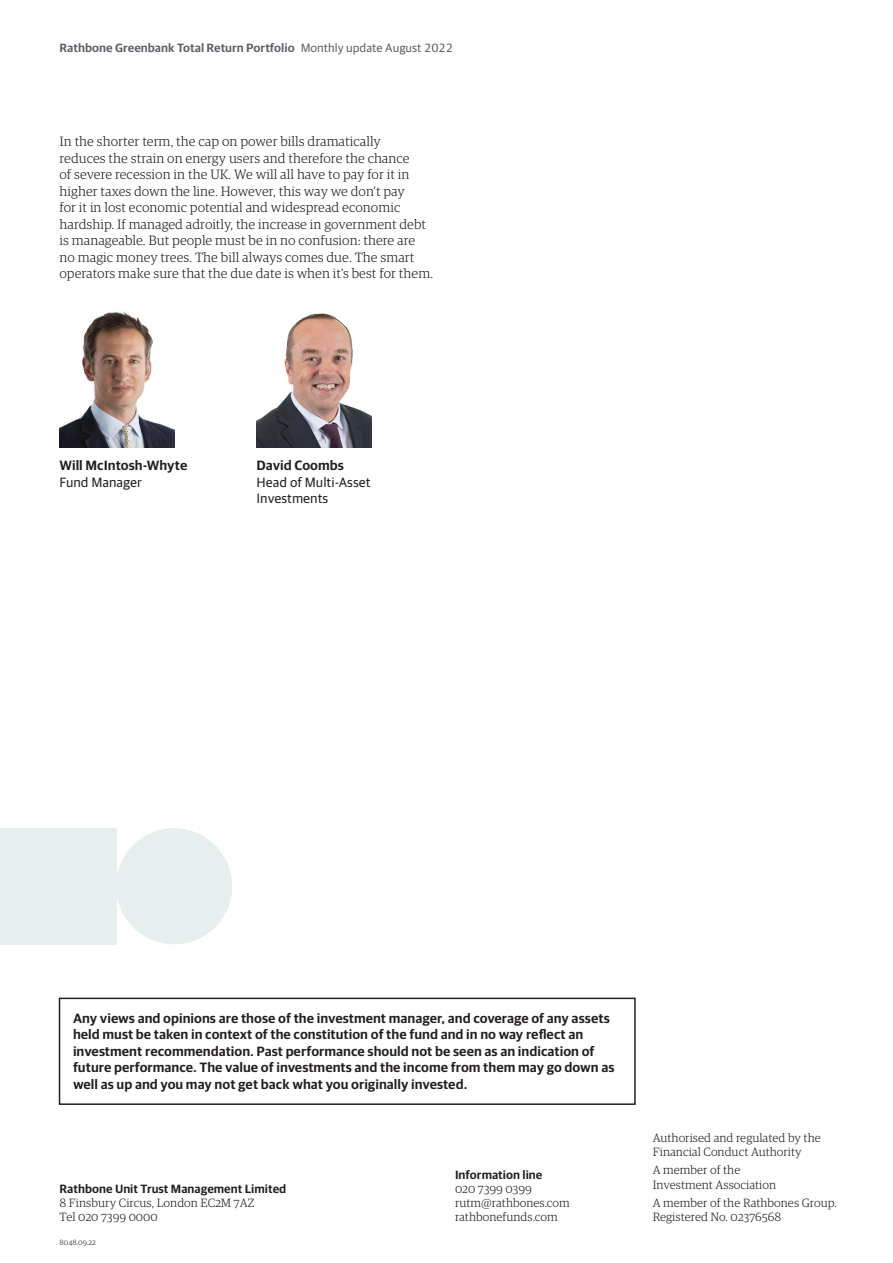
<style>
.page{position:relative;width:893px;height:1263px;background:#fff}
.page>*{position:absolute;margin:0;border:0;box-sizing:border-box;transform-origin:0 0}
.Body_text_9_11{font:300 13.5px/16.5px "Guardian RTB Egyp";color:#231f20}
.Advice_box_text{font:600 13.5px/16.5px "Guardian RTB Sans";color:#231f20}
.Body_text_9_11-2{font:13.5px/16.5px "Guardian RTB Sans";color:#231f20}
.Body_text_9_11-3{font:600 13.5px "Guardian RTB Sans";color:#231f20}
.t1{font:300 12px/14.2px "Guardian RTB Egyp";color:#231f20}
.t2{font:600 12px "Guardian RTB Sans";color:#5d6067}
.t3{font:600 12px "Guardian RTB Sans";color:#231f20}
.t4{font:300 7.5px "Guardian RTB Egyp";color:#231f20}
.s1{font-weight:400}
</style>
<div class="page">
<div style="left:116px;top:828px;width:116px;height:116px;background:#e6eeee;border-radius:50%"></div>
<div style="left:0;top:828px;width:116px;height:116px;background:#e6eeee"></div>
<div style="left:59px;top:998px;width:577px;height:107px;border:2px solid #231f20"></div>
<img style="left:257px;top:313px;width:114px;height:134px">
<img style="left:60px;top:311px;width:114px;height:136px">
<p class="t2" style="left:60px;top:39px;width:395px">Rathbone Greenbank Total Return Portfolio <span class="s1">Monthly update August 2022</span></p>
<p class="Body_text_9_11" style="left:60px;top:132px;width:375px">In the shorter term, the cap on power bills dramatically<br>reduces the strain on energy users and therefore the chance<br>of severe recession in the UK. We will all have to pay for it in higher taxes down the line. However, this way we don’t pay<br>for it in lost economic potential and widespread economic hardship. If managed adroitly, the increase in government debt is manageable. But people must be in no confusion: there are no magic money trees. The bill always comes due. The smart operators make sure that the due date is when it’s best for them.</p>
<p class="Body_text_9_11-3" style="left:60px;top:456px;width:129px">Will McIntosh-Whyte</p>
<p class="Body_text_9_11-2" style="left:60px;top:473px;width:84px">Fund Manager</p>
<p class="Body_text_9_11-3" style="left:257px;top:456px;width:89px">David Coombs</p>
<p class="Body_text_9_11-2" style="left:257px;top:473px;width:116px">Head of Multi-Asset<br>Investments</p>
<p class="Advice_box_text" style="left:73px;top:1008px;width:543px">Any views and opinions are those of the investment manager, and coverage of any assets held must be taken in context of the constitution of the fund and in no way reflect an investment recommendation. Past performance should not be seen as an indication of future performance. The value of investments and the income from them may go down as well as up and you may not get back what you originally invested.</p>
<p class="t3" style="left:60px;top:1180px;width:228px">Rathbone Unit Trust Management Limited</p>
<p class="t1" style="left:60px;top:1195px;width:196px">8 Finsbury Circus, London EC2M 7AZ</p>
<p class="t1" style="left:60px;top:1209px;width:100px">Tel 020 7399 0000</p>
<p class="t4" style="left:60px;top:1237px;width:38px">8048.09.22</p>
<p class="t3" style="left:455px;top:1165px;width:89px">Information line</p>
<p class="t1" style="left:455px;top:1181px;width:78px">020 7399 0399</p>
<p class="t1" style="left:455px;top:1195px;width:116px">rutm@rathbones.com</p>
<p class="t1" style="left:455px;top:1209px;width:104px">rathbonefunds.com</p>
<p class="t1" style="left:653px;top:1129px;width:170px">Authorised and regulated by the<br>Financial Conduct Authority</p>
<p class="t1" style="left:653px;top:1162px;width:125px">A member of the<br>Investment Association</p>
<p class="t1" style="left:653px;top:1195px;width:186px">A member of the Rathbones Group.<br>Registered No. 02376568</p>
</div>
